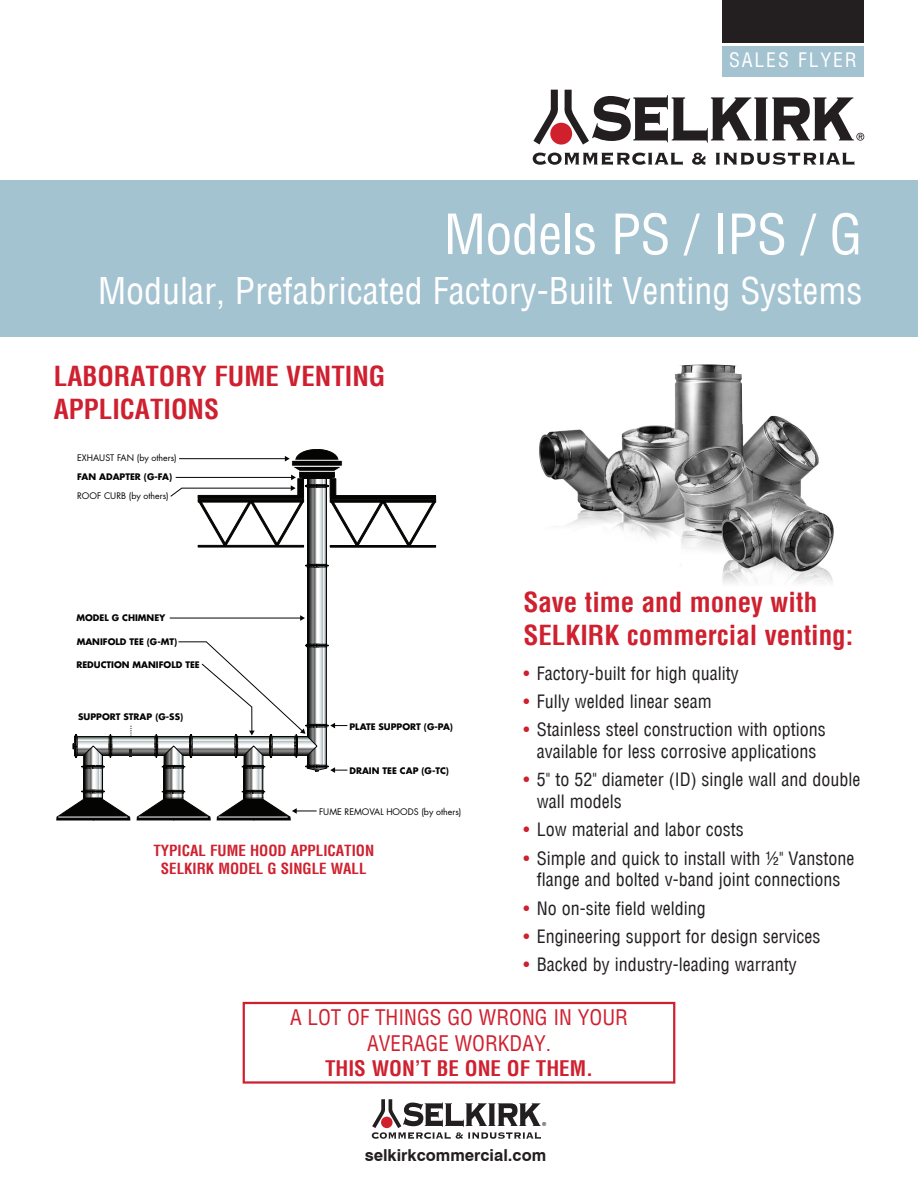
<style>
.page{position:relative;width:918px;height:1188px;background:#fff}
.page>*{position:absolute;margin:0;border:0;box-sizing:border-box;transform-origin:0 0}
.t1{font:condensed 54px "Helvetica LT";letter-spacing:-.01em;color:#fff}
.t2{font:condensed 36px "Helvetica LT";color:#fff}
.t3{font:700 condensed 27px/32.4px "Helvetica LT";color:#cf202f}
.t4{font:condensed 21px/25.2px "Helvetica LT";color:#cf202f;text-align:center}
.t5{font:700 condensed 21px "Helvetica LT";color:#cf202f}
.t6{font:condensed 19.5px "Helvetica LT";letter-spacing:.1em;color:#fff}
.t7{font:condensed 18px/21.6px "Helvetica LT";color:#231f20;text-align:center}
.t8{font:700 16.5px "Swiss 721 BT";color:#231f20}
.t9{font:700 condensed 15px "Helvetica LT";color:#cf202f}
.t10{font:700 8.85px "Futura LT";color:#040503}
.t11{font:8.85px/19px "Futura Std";color:#040503}
.s1{font-family:"Futura LT";font-weight:700}
.s2{color:#cf202f}
</style>
<div class="page">
<div style="left:722px;top:47px;width:142px;height:30px;background:#a4c3d1"></div>
<div style="left:722px;top:0;width:142px;height:43px;background:#231f20"></div>
<div style="left:0;top:180px;width:918px;height:157px;background:#a4c3d1"></div>
<img style="left:539px;top:364px;width:295px;height:219px">
<svg style="left:86px;top:769px;width:15px;height:21px"></svg>
<div style="left:84px;top:766px;width:19px;height:32px;border:1px solid #040503"></div>
<svg style="left:57px;top:790px;width:73px;height:30px"></svg>
<svg style="left:166px;top:773px;width:15px;height:17px"></svg>
<div style="left:164px;top:767px;width:19px;height:31px;border:1px solid #040503"></div>
<svg style="left:137px;top:790px;width:73px;height:30px"></svg>
<svg style="left:246px;top:773px;width:15px;height:17px"></svg>
<div style="left:244px;top:767px;width:19px;height:31px;border:1px solid #040503"></div>
<div style="left:296px;top:449px;width:42px;height:22px;background:#040503;border-radius:50%"></div>
<div style="left:296px;top:449px;width:42px;height:22px;border:1px solid #040503;border-radius:50%"></div>
<svg style="left:309px;top:547px;width:16px;height:17px"></svg>
<div style="left:307px;top:486px;width:20px;height:80px;border:1px solid #040503"></div>
<svg style="left:310px;top:568px;width:15px;height:73px"></svg>
<div style="left:308px;top:566px;width:19px;height:79px;border:1px solid #040503"></div>
<svg style="left:306px;top:564px;width:22px;height:4px"></svg>
<svg style="left:112px;top:738px;width:42px;height:15px"></svg>
<div style="left:110px;top:736px;width:46px;height:19px;border:1px solid #040503"></div>
<svg style="left:73px;top:735px;width:39px;height:34px"></svg>
<hr style="left:58px;top:817px;width:69px;height:1px;background:#fff">
<hr style="left:139px;top:817px;width:69px;height:1px;background:#fff">
<hr style="left:170px;top:618px;width:131px;height:1px;background:#040503">
<svg style="left:300px;top:615px;width:5px;height:6px"></svg>
<svg style="left:217px;top:790px;width:100px;height:30px"></svg>
<svg style="left:170px;top:456px;width:266px;height:91px"></svg>
<svg style="left:155px;top:641px;width:192px;height:132px"></svg>
<svg style="left:130px;top:750px;width:2px;height:7px"></svg>
<div style="left:243px;top:1002px;width:432px;height:82px;border:2px solid #cf202f"></div>
<div style="left:550px;top:123px;width:22px;height:22px;background:#d0202e;border-radius:50%"></div>
<svg style="left:533px;top:90px;width:25px;height:55px"></svg>
<svg style="left:564px;top:90px;width:300px;height:55px"></svg>
<svg style="left:533px;top:152px;width:150px;height:13px"></svg>
<svg style="left:692px;top:153px;width:13px;height:12px"></svg>
<svg style="left:716px;top:152px;width:138px;height:13px"></svg>
<svg style="left:372px;top:1099px;width:174px;height:40px"></svg>
<p class="t6" style="left:729px;top:48px;width:129px">SALES FLYER</p>
<p class="t1" style="left:444px;top:201px;width:420px">Models PS / IPS / G</p>
<p class="t2" style="left:98px;top:268px;width:766px">Modular, Prefabricated Factory-Built Venting Systems</p>
<p class="t3" style="left:54px;top:360px;width:333px">LABORATORY FUME VENTING</p>
<p class="t3" style="left:54px;top:392px;width:167px">APPLICATIONS</p>
<p class="t11" style="left:77px;top:448px;width:101px">EXHAUST FAN (by others)<br><span class="s1">FAN ADAPTER (G-FA)<br></span>ROOF CURB (by others)</p>
<p class="t10" style="left:77px;top:612px;width:90px">MODEL G CHIMNEY</p>
<p class="t10" style="left:77px;top:636px;width:102px">MANIFOLD TEE (G-MT)</p>
<p class="t10" style="left:76px;top:658px;width:125px">REDUCTION MANIFOLD TEE</p>
<p class="t10" style="left:78px;top:711px;width:107px">SUPPORT STRAP (G-SS)</p>
<p class="t10" style="left:349px;top:721px;width:105px">PLATE SUPPORT (G-PA)</p>
<p class="t10" style="left:349px;top:765px;width:101px">DRAIN TEE CAP (G-TC)</p>
<p class="t11" style="left:319px;top:802px;width:144px">FUME REMOVAL HOODS (by others)</p>
<p class="t9" style="left:153px;top:841px;width:222px">TYPICAL FUME HOOD APPLICATION</p>
<p class="t9" style="left:161px;top:859px;width:207px">SELKIRK MODEL G SINGLE WALL</p>
<p class="t3" style="left:523px;top:586px;width:331px">Save time and money with<br>SELKIRK commercial venting:</p>
<p class="t7" style="left:523px;top:662px;width:217px"><span class="s2">•</span> Factory-built for high quality</p>
<p class="t7" style="left:523px;top:691px;width:190px"><span class="s2">•</span> Fully welded linear seam</p>
<p class="t7" style="left:523px;top:719px;width:304px"><span class="s2">•</span> Stainless steel construction with options available for less corrosive applications</p>
<p class="t7" style="left:537px;top:769px;width:325px;text-align:left;text-indent:-14px"><span class="s2">•</span> 5" to 52" diameter (ID) single wall and double wall models</p>
<p class="t7" style="left:523px;top:819px;width:222px"><span class="s2">•</span> Low material and labor costs</p>
<p class="t7" style="left:523px;top:847px;width:333px"><span class="s2">•</span> Simple and quick to install with ½" Vanstone flange and bolted v-band joint connections</p>
<p class="t7" style="left:523px;top:897px;width:184px"><span class="s2">•</span> No on-site field welding</p>
<p class="t7" style="left:523px;top:925px;width:299px"><span class="s2">•</span> Engineering support for design services</p>
<p class="t7" style="left:523px;top:954px;width:275px"><span class="s2">•</span> Backed by industry-leading warranty</p>
<p class="t4" style="left:290px;top:1005px;width:339px">A LOT OF THINGS GO WRONG IN YOUR<br>AVERAGE WORKDAY.</p>
<p class="t5" style="left:325px;top:1055px;width:270px">THIS WON’T BE ONE OF THEM.</p>
<p class="t8" style="left:365px;top:1145px;width:183px">selkirkcommercial.com</p>
</div>
